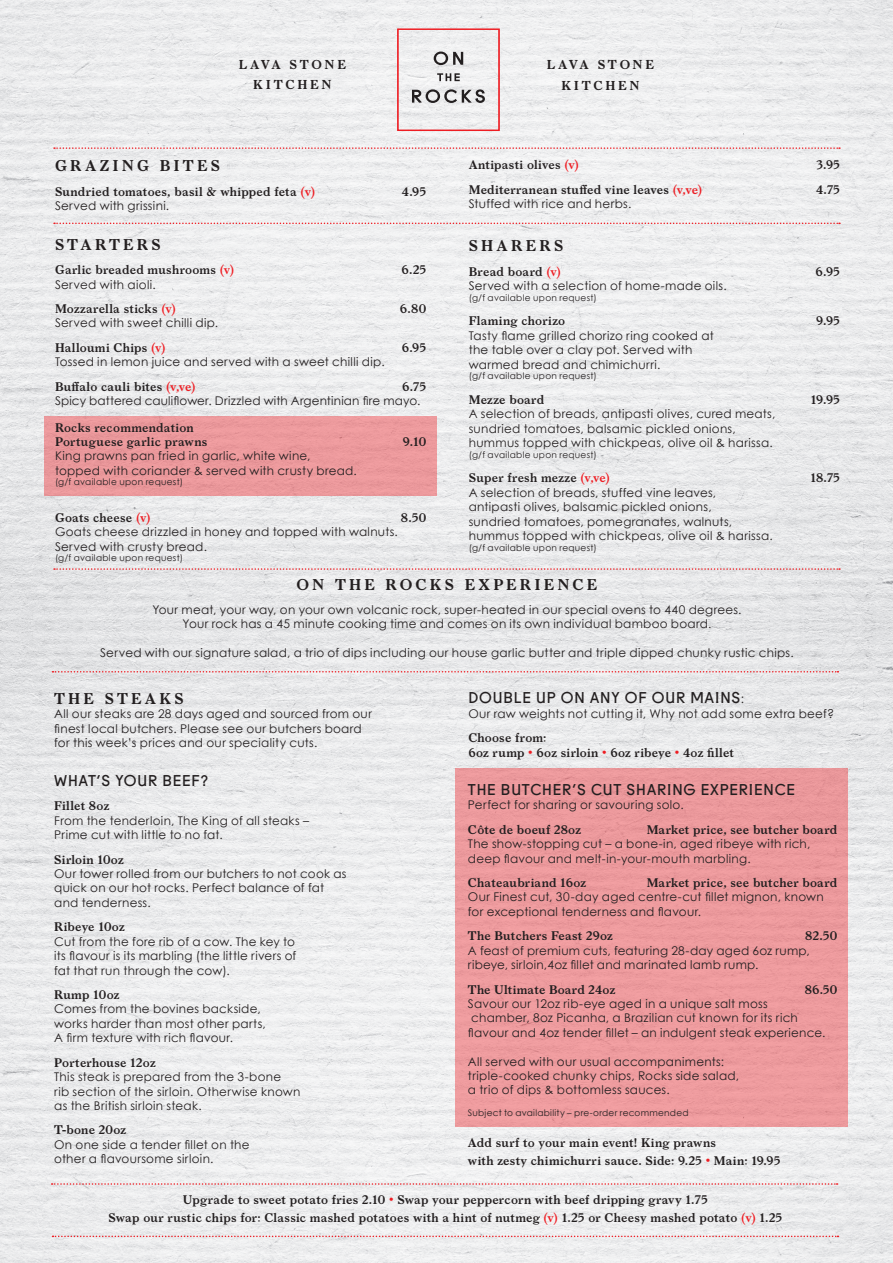
<style>
.page{position:relative;width:893px;height:1263px;background:#fff}
.page>*{position:absolute;margin:0;border:0;box-sizing:border-box;transform-origin:0 0}
.t1{font:15px "Fugue";letter-spacing:.055em;color:#231f20}
.t2{font:600 15px "Larish Neue";letter-spacing:.21em;color:#231f20}
.t3{font:600 12.45px/20.2px "Larish Neue";letter-spacing:.215em;color:#231f20;text-align:center}
.t4{font:12px/14.4px "Century Gothic";letter-spacing:.02em;color:#231f20}
.t5{font:600 12px/18px "Larish Neue";letter-spacing:.015em;color:#231f20}
.t6{font:9px "Century Gothic";letter-spacing:.03em;color:#231f20}
.s1{color:#ee1d23}
.s2{font-family:"Century Gothic";font-size:12px}
</style>
<div class="page">
<img style="left:0;top:0;width:893px;height:624px">
<img style="left:0;top:624px;width:893px;height:639px">
<div style="left:455px;top:768px;width:392px;height:358px;background:#ed9b9e"></div>
<div style="left:397px;top:28px;width:103px;height:103px;border:1px solid #ee1d23"></div>
<svg style="left:412px;top:89px;width:73px;height:14px"></svg>
<svg style="left:437px;top:73px;width:23px;height:8px"></svg>
<svg style="left:434px;top:52px;width:29px;height:13px"></svg>
<svg style="left:54px;top:147px;width:786px;height:2px;background:#eeb6b8"></svg>
<svg style="left:54px;top:223px;width:786px;height:1px"></svg>
<svg style="left:54px;top:568px;width:786px;height:2px;background:#e8b0b3"></svg>
<svg style="left:52px;top:671px;width:786px;height:1px"></svg>
<svg style="left:52px;top:1183px;width:786px;height:2px;background:#ecb4b6"></svg>
<svg style="left:52px;top:1235px;width:786px;height:2px;background:#ebb4b7"></svg>
<div style="left:44px;top:416px;width:393px;height:79px;background:#ec999c"></div>
<p class="t3" style="left:239px;top:53px;width:109px">LAVA STONE<br>KITCHEN</p>
<p class="t3" style="left:547px;top:54px;width:109px">LAVA STONE<br>KITCHEN</p>
<p class="t2" style="left:55px;top:154px;width:167px">GRAZING BITES</p>
<p class="t5" style="left:55px;top:182px;width:262px">Sundried tomatoes, basil &amp; whipped feta <span class="s1">(v)</span></p>
<p class="t5" style="left:402px;top:182px;width:26px">4.95</p>
<p class="t4" style="left:55px;top:199px;width:116px">Served with grissini.</p>
<p class="t2" style="left:55px;top:233px;width:107px">STARTERS</p>
<p class="t5" style="left:55px;top:260px;width:181px">Garlic breaded mushrooms <span class="s1">(v)</span></p>
<p class="t5" style="left:402px;top:260px;width:26px">6.25</p>
<p class="t4" style="left:55px;top:277px;width:102px">Served with aioli.</p>
<p class="t5" style="left:55px;top:299px;width:122px">Mozzarella sticks <span class="s1">(v)</span></p>
<p class="t5" style="left:400px;top:299px;width:28px">6.80</p>
<p class="t4" style="left:55px;top:316px;width:165px">Served with sweet chilli dip.</p>
<p class="t5" style="left:55px;top:338px;width:112px">Halloumi Chips <span class="s1">(v)</span></p>
<p class="t5" style="left:402px;top:338px;width:26px">6.95</p>
<p class="t4" style="left:55px;top:355px;width:331px">Tossed in lemon juice and served with a sweet chilli dip.</p>
<p class="t5" style="left:55px;top:377px;width:142px">Buffalo cauli bites <span class="s1">(v,ve)</span></p>
<p class="t5" style="left:402px;top:377px;width:26px">6.75</p>
<p class="t4" style="left:55px;top:393px;width:367px">Spicy battered cauliflower. Drizzled with Argentinian fire mayo.</p>
<p class="t5" style="left:55px;top:420px;width:154px;line-height:13.5px">Rocks recommendation<br>Portuguese garlic prawns</p>
<p class="t5" style="left:403px;top:431px;width:25px">9.10</p>
<p class="t4" style="left:55px;top:448px;width:303px">King prawns pan fried in garlic, white wine, topped with coriander &amp; served with crusty bread.</p>
<p class="t6" style="left:55px;top:477px;width:130px">(g/f available upon request)</p>
<p class="t5" style="left:55px;top:508px;width:97px">Goats cheese <span class="s1">(v)</span></p>
<p class="t5" style="left:401px;top:508px;width:27px">8.50</p>
<p class="t4" style="left:55px;top:524px;width:344px">Goats cheese drizzled in honey and topped with walnuts.<br>Served with crusty bread.</p>
<p class="t6" style="left:55px;top:553px;width:130px">(g/f available upon request)</p>
<p class="t5" style="left:469px;top:155px;width:112px">Antipasti olives <span class="s1">(v)</span></p>
<p class="t5" style="left:816px;top:155px;width:25px">3.95</p>
<p class="t5" style="left:469px;top:179px;width:235px">Mediterranean stuffed vine leaves <span class="s1">(v,ve)</span></p>
<p class="t5" style="left:816px;top:179px;width:25px">4.75</p>
<p class="t4" style="left:469px;top:196px;width:164px">Stuffed with rice and herbs.</p>
<p class="t2" style="left:469px;top:234px;width:96px">SHARERS</p>
<p class="t5" style="left:469px;top:261px;width:94px">Bread board <span class="s1">(v)</span></p>
<p class="t5" style="left:816px;top:261px;width:26px">6.95</p>
<p class="t4" style="left:469px;top:278px;width:259px">Served with a selection of home-made oils.</p>
<p class="t6" style="left:469px;top:292px;width:130px">(g/f available upon request)</p>
<p class="t5" style="left:469px;top:311px;width:98px">Flaming chorizo</p>
<p class="t5" style="left:816px;top:311px;width:25px">9.95</p>
<p class="t4" style="left:469px;top:328px;width:247px">Tasty flame grilled chorizo ring cooked at the table over a clay pot. Served with warmed bread and chimichurri.</p>
<p class="t6" style="left:469px;top:371px;width:130px">(g/f available upon request)</p>
<p class="t5" style="left:469px;top:390px;width:77px">Mezze board</p>
<p class="t5" style="left:811px;top:390px;width:31px">19.95</p>
<p class="t4" style="left:469px;top:407px;width:308px">A selection of breads, antipasti olives, cured meats, sundried tomatoes, balsamic pickled onions, hummus topped with chickpeas, olive oil &amp; harissa.</p>
<p class="t6" style="left:469px;top:449px;width:130px">(g/f available upon request)</p>
<p class="t5" style="left:469px;top:468px;width:143px">Super fresh mezze <span class="s1">(v,ve)</span></p>
<p class="t5" style="left:810px;top:468px;width:31px">18.75</p>
<p class="t4" style="left:469px;top:485px;width:306px">A selection of breads, stuffed vine leaves,<br>antipasti olives, balsamic pickled onions,<br>sundried tomatoes, pomegranates, walnuts, hummus topped with chickpeas, olive oil &amp; harissa.</p>
<p class="t6" style="left:469px;top:542px;width:130px">(g/f available upon request)</p>
<p class="t2" style="left:297px;top:572px;width:302px">ON THE ROCKS EXPERIENCE</p>
<p class="t4" style="left:152px;top:602px;width:591px;text-align:center">Your meat, your way, on your own volcanic rock, super-heated in our special ovens to 440 degrees.<br>Your rock has a 45 minute cooking time and comes on its own individual bamboo board.</p>
<p class="t4" style="left:100px;top:645px;width:695px">Served with our signature salad, a trio of dips including our house garlic butter and triple dipped chunky rustic chips.</p>
<p class="t2" style="left:54px;top:687px;width:131px">THE STEAKS</p>
<p class="t4" style="left:54px;top:706px;width:319px">All our steaks are 28 days aged and sourced from our finest local butchers. Please see our butchers board for this week’s prices and our speciality cuts.</p>
<p class="t1" style="left:54px;top:769px;width:155px">WHAT’S YOUR BEEF?</p>
<p class="t5" style="left:54px;top:796px;width:57px">Fillet 8oz</p>
<p class="t4" style="left:54px;top:813px;width:256px">From the tenderloin, The King of all steaks –<br>Prime cut with little to no fat.</p>
<p class="t5" style="left:54px;top:849px;width:71px">Sirloin 10oz</p>
<p class="t4" style="left:54px;top:866px;width:294px">Our tower rolled from our butchers to not cook as quick on our hot rocks. Perfect balance of fat and tenderness.</p>
<p class="t5" style="left:54px;top:917px;width:72px">Ribeye 10oz</p>
<p class="t4" style="left:54px;top:934px;width:244px;text-align:justify">Cut from the fore rib of a cow. The key to its flavour is its marbling (the little rivers of fat that run through the cow).</p>
<p class="t5" style="left:54px;top:985px;width:67px">Rump 10oz</p>
<p class="t4" style="left:54px;top:1002px;width:213px">Comes from the bovines backside, works harder than most other parts,<br>A firm texture with rich flavour.</p>
<p class="t5" style="left:54px;top:1052px;width:103px">Porterhouse 12oz</p>
<p class="t4" style="left:54px;top:1069px;width:248px">This steak is prepared from the 3-bone<br>rib section of the sirloin. Otherwise known as the British sirloin steak.</p>
<p class="t5" style="left:54px;top:1120px;width:73px">T-bone 20oz</p>
<p class="t4" style="left:54px;top:1137px;width:197px">On one side a tender fillet on the other a flavoursome sirloin.</p>
<p class="t1" style="left:468px;top:686px;width:277px">DOUBLE UP ON ANY OF OUR MAINS<span class="s2">:</span></p>
<p class="t4" style="left:468px;top:706px;width:367px">Our raw weights not cutting it, Why not add some extra beef?</p>
<p class="t5" style="left:468px;top:729px;width:267px;line-height:15px">Choose from:<br>6oz rump <span class="s1">•</span> 6oz sirloin <span class="s1">•</span> 6oz ribeye <span class="s1">•</span> 4oz fillet</p>
<p class="t1" style="left:468px;top:777px;width:329px">THE BUTCHER’S CUT SHARING EXPERIENCE</p>
<p class="t4" style="left:468px;top:797px;width:217px">Perfect for sharing or savouring solo.</p>
<p class="t5" style="left:468px;top:819px;width:115px">Côte de boeuf 28oz</p>
<p class="t5" style="left:647px;top:819px;width:192px">Market price, see butcher board</p>
<p class="t4" style="left:468px;top:836px;width:344px">The show-stopping cut – a bone-in, aged ribeye with rich, deep flavour and melt-in-your-mouth marbling.</p>
<p class="t5" style="left:468px;top:873px;width:120px">Chateaubriand 16oz</p>
<p class="t5" style="left:647px;top:873px;width:192px">Market price, see butcher board</p>
<p class="t4" style="left:468px;top:890px;width:357px">Our Finest cut, 30-day aged centre-cut fillet mignon, known for exceptional tenderness and flavour.</p>
<p class="t5" style="left:468px;top:926px;width:146px">The Butchers Feast 29oz</p>
<p class="t5" style="left:805px;top:926px;width:34px">82.50</p>
<p class="t4" style="left:468px;top:943px;width:343px">A feast of premium cuts, featuring 28-day aged 6oz rump, ribeye, sirloin,4oz fillet and marinated lamb rump.</p>
<p class="t5" style="left:468px;top:979px;width:149px">The Ultimate Board 24oz</p>
<p class="t5" style="left:805px;top:979px;width:34px">86.50</p>
<p class="t4" style="left:468px;top:996px;width:359px">Savour our 12oz rib-eye aged in a unique salt moss chamber, 8oz Picanha, a Brazilian cut known for its rich flavour and 4oz tender fillet – an indulgent steak experience.</p>
<p class="t4" style="left:468px;top:1054px;width:273px">All served with our usual accompaniments: triple-cooked chunky chips, Rocks side salad, a trio of dips &amp; bottomless sauces.</p>
<p class="t6" style="left:468px;top:1107px;width:222px">Subject to availability – pre-order recommended</p>
<p class="t5" style="left:468px;top:1133px;width:314px">Add surf to your main event! King prawns<br>with zesty chimichurri sauce. Side: 9.25 <span class="s1">•</span> Main: 19.95</p>
<p class="t5" style="left:108px;top:1190px;width:675px;text-align:center">Upgrade to sweet potato fries 2.10 <span class="s1">•</span> Swap your peppercorn with beef dripping gravy 1.75<br>Swap our rustic chips for: Classic mashed potatoes with a hint of nutmeg <span class="s1">(v)</span> 1.25 or Cheesy mashed potato <span class="s1">(v)</span> 1.25</p>
</div>
